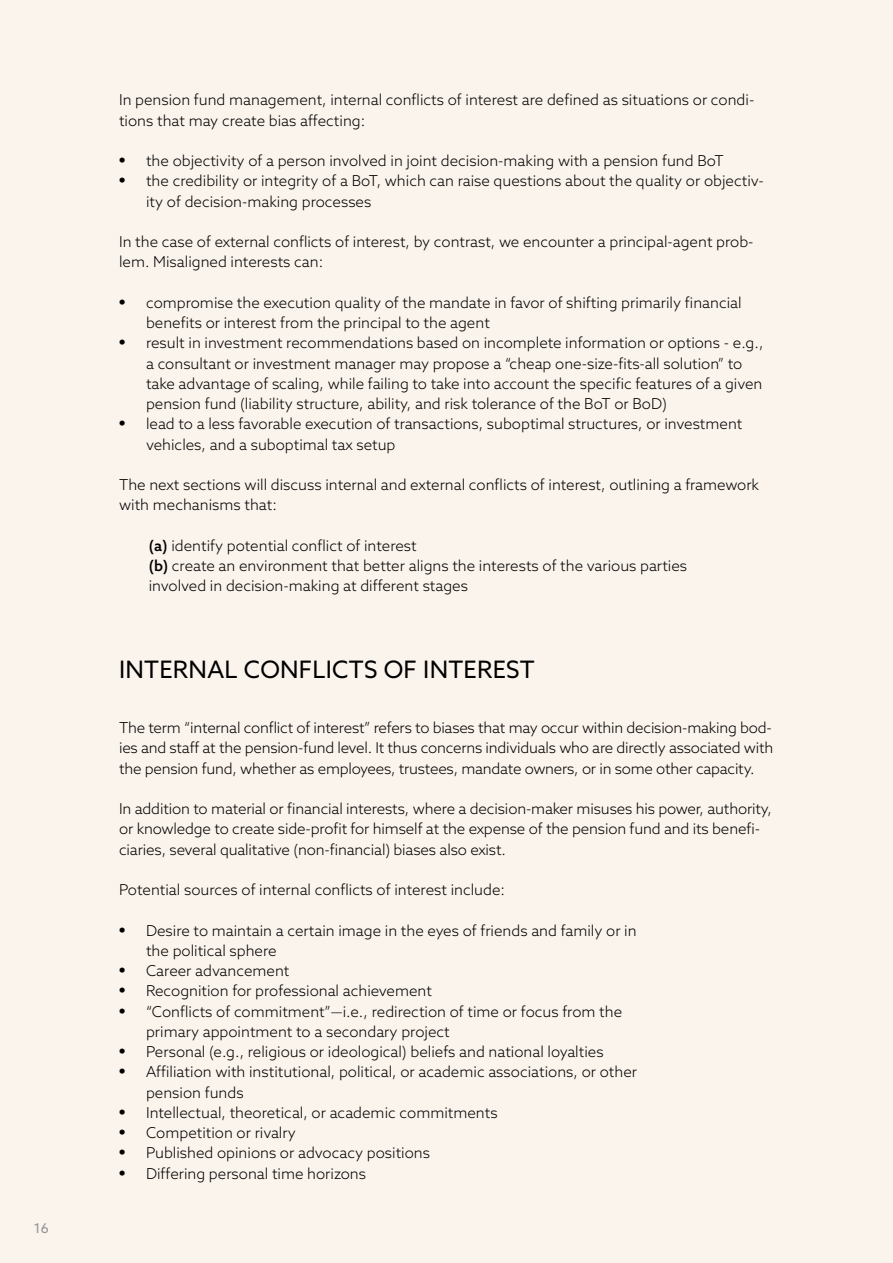
<style>
.page{position:relative;width:893px;height:1263px;background:#fbf4ec}
.page>*{position:absolute;margin:0;border:0;box-sizing:border-box;transform-origin:0 0}
.t1{font:24px "Azo Sans";letter-spacing:.01em;color:#000}
.t2{font:300 15px/20.2px "Azo Sans";color:#000}
.t3{font:13.5px "Azo Sans";color:#939598}
.s1{font-family:"Times";font-weight:400;font-size:18px}
.s2{font-weight:500}
</style>
<div class="page">
<p class="t3" style="left:34px;top:1220px;width:17px">16</p>
<p class="t2" style="left:119px;top:90px;width:637px">In pension fund management, internal conflicts of interest are defined as situations or condi&shy;tions that may create bias affecting:</p>
<p class="t2" style="left:119px;top:150px;width:606px"><span class="s1">•</span> the objectivity of a person involved in joint decision-making with a pension fund BoT</p>
<p class="t2" style="left:146px;top:171px;width:619px;text-indent:-27px"><span class="s1">•</span> the credibility or integrity of a BoT, which can raise questions about the quality or objectiv&shy;ity of decision-making processes</p>
<p class="t2" style="left:119px;top:231px;width:636px">In the case of external conflicts of interest, by contrast, we encounter a principal-agent prob&shy;lem. Misaligned interests can:</p>
<p class="t2" style="left:146px;top:292px;width:597px;text-indent:-27px"><span class="s1">•</span> compromise the execution quality of the mandate in favor of shifting primarily financial benefits or interest from the principal to the agent</p>
<p class="t2" style="left:146px;top:333px;width:619px;text-indent:-27px"><span class="s1">•</span> result in investment recommendations based on incomplete information or options - e.g., a consultant or investment manager may propose a “cheap one-size-fits-all solution” to take advantage of scaling, while failing to take into account the specific features of a given pension fund (liability structure, ability, and risk tolerance of the BoT or BoD)</p>
<p class="t2" style="left:146px;top:414px;width:598px;text-indent:-27px"><span class="s1">•</span> lead to a less favorable execution of transactions, suboptimal structures, or investment vehicles, and a suboptimal tax setup</p>
<p class="t2" style="left:119px;top:474px;width:642px">The next sections will discuss internal and external conflicts of interest, outlining a framework with mechanisms that:</p>
<p class="t2" style="left:149px;top:535px;width:540px"><span class="s2">(a)</span> identify potential conflict of interest<br><span class="s2">(b)</span> create an environment that better aligns the interests of the various parties involved in decision-making at different stages</p>
<h1 class="t1" style="left:119px;top:654px;width:417px">INTERNAL CONFLICTS OF INTEREST</h1>
<p class="t2" style="left:119px;top:717px;width:656px;text-align:justify">The term “internal conflict of interest” refers to biases that may occur within decision-making bod&shy;ies and staff at the pension-fund level. It thus concerns individuals who are directly associated with the pension fund, whether as employees, trustees, mandate owners, or in some other capacity.</p>
<p class="t2" style="left:119px;top:798px;width:654px">In addition to material or financial interests, where a decision-maker misuses his power, authority, or knowledge to create side-profit for himself at the expense of the pension fund and its benefi&shy;ciaries, several qualitative (non-financial) biases also exist.</p>
<p class="t2" style="left:119px;top:879px;width:387px">Potential sources of internal conflicts of interest include:</p>
<p class="t2" style="left:146px;top:920px;width:492px;text-indent:-27px"><span class="s1">•</span> Desire to maintain a certain image in the eyes of friends and family or in the political sphere</p>
<p class="t2" style="left:119px;top:960px;width:172px"><span class="s1">•</span> Career advancement</p>
<p class="t2" style="left:119px;top:981px;width:315px"><span class="s1">•</span> Recognition for professional achievement</p>
<p class="t2" style="left:146px;top:1001px;width:478px;text-indent:-27px"><span class="s1">•</span> “Conflicts of commitment”—i.e., redirection of time or focus from the primary appointment to a secondary project</p>
<p class="t2" style="left:119px;top:1041px;width:486px"><span class="s1">•</span> Personal (e.g., religious or ideological) beliefs and national loyalties</p>
<p class="t2" style="left:146px;top:1062px;width:493px;text-indent:-27px"><span class="s1">•</span> Affiliation with institutional, political, or academic associations, or other pension funds</p>
<p class="t2" style="left:119px;top:1102px;width:380px"><span class="s1">•</span> Intellectual, theoretical, or academic commitments</p>
<p class="t2" style="left:119px;top:1122px;width:178px"><span class="s1">•</span> Competition or rivalry</p>
<p class="t2" style="left:119px;top:1143px;width:312px"><span class="s1">•</span> Published opinions or advocacy positions</p>
<p class="t2" style="left:119px;top:1163px;width:248px"><span class="s1">•</span> Differing personal time horizons</p>
</div>
